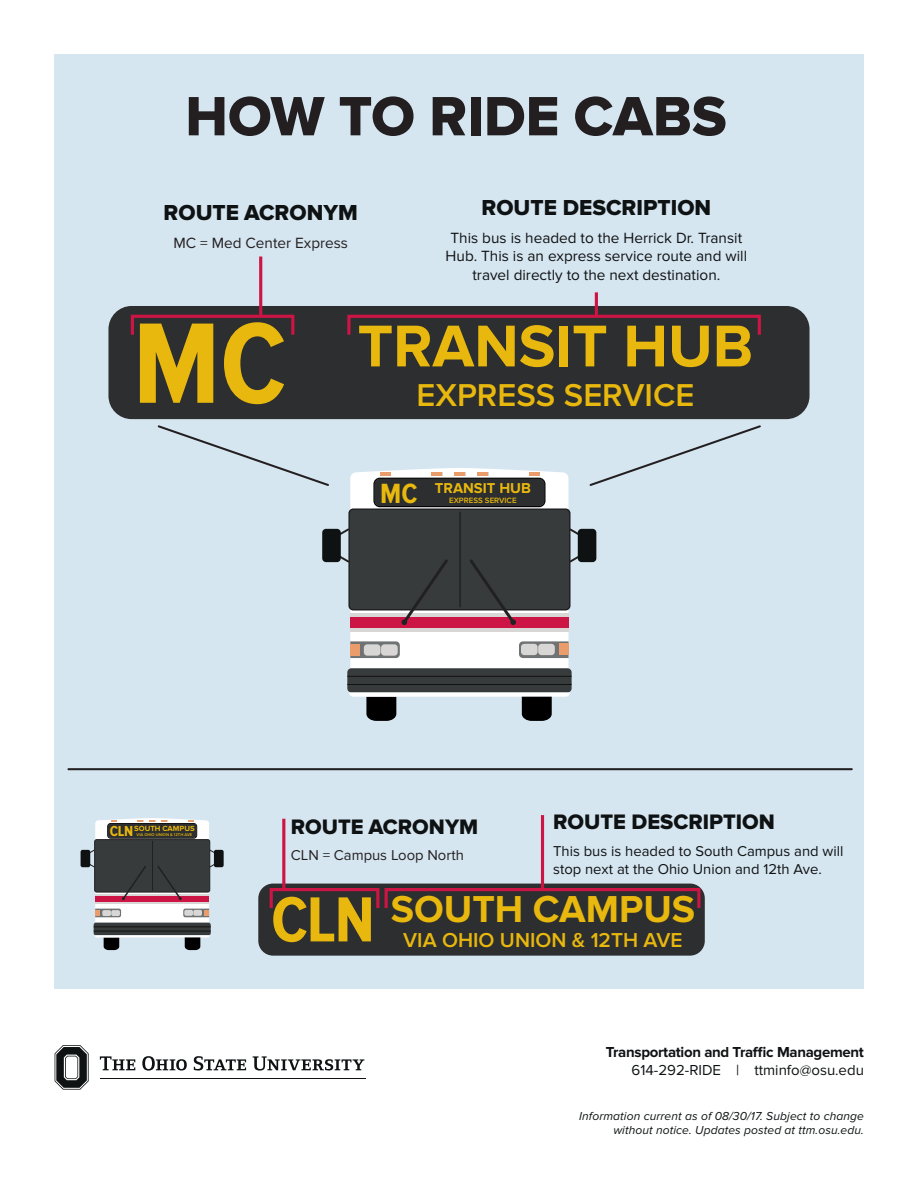
<style>
.page{position:relative;width:918px;height:1188px;background:#fff}
.page>*{position:absolute;margin:0;border:0;box-sizing:border-box;transform-origin:0 0}
.t1{font:700 118.8px "Proxima Nova Cond";color:#e8b80e}
.t2{font:700 66px "Proxima Nova Cond";color:#e8b80e}
.t3{font:700 61.05px "Proxima Nova";color:#e8b80e}
.t4{font:57.45px "Proxima Nova Extrabld";color:#231f20}
.t5{font:700 38.85px "Proxima Nova";color:#e8b80e}
.t6{font:600 32.85px "Proxima Nova";color:#e8b80e}
.t7{font:700 28.8px "Proxima Nova Cond";color:#e8b80e}
.t8{font:22.5px "Proxima Nova Extrabld";color:#0f1213}
.t9{font:21.75px "Proxima Nova Extrabld";color:#0f1213}
.t10{font:600 20.85px "Proxima Nova";color:#e8b80e}
.t11{font:15.3px/18.5px "Proxima Nova";color:#0f1213;text-align:center}
.t12{font:15.3px "Proxima Nova";color:#231f20}
.Header_2{font:700 15px "Proxima Nova";letter-spacing:-.02em;color:#0f1213}
.Body_Text{font:15px "Proxima Nova";color:#0f1213}
.t13{font:700 15px "Proxima Nova Cond";color:#e8b80e}
.t14{font:14.85px/17.7px "Proxima Nova";color:#0f1213}
.t15{font:14.85px "Proxima Nova";color:#231f20}
.t16{font:700 14.85px "Proxima Nova";color:#e8b80e}
.t17{font:italic 12px/13.5px "Proxima Nova";letter-spacing:.01em;color:#0f1213;text-align:right}
.t18{font:600 7.95px "Proxima Nova";color:#e8b80e}
.t19{font:700 7.8px "Proxima Nova";color:#e8b80e}
.t20{font:600 4.2px "Proxima Nova";color:#e8b80e}
</style>
<div class="page">
<div style="left:55px;top:54px;width:809px;height:934px;background:#d6e6f1"></div>
<div style="left:258px;top:884px;width:447px;height:72px;background:#2c2e2f;border-radius:15px"></div>
<div style="left:347px;top:668px;width:225px;height:24px;background:#383b3b;border-radius:4px"></div>
<hr style="left:347px;top:684px;width:225px;height:1px;background:#121212">
<hr style="left:347px;top:676px;width:225px;height:1px;background:#121212">
<svg style="left:349px;top:692px;width:221px;height:29px"></svg>
<hr style="left:100px;top:1078px;width:265px;height:1px;background:#0f1213">
<svg style="left:55px;top:1045px;width:34px;height:45px"></svg>
<svg style="left:100px;top:1056px;width:35px;height:14px"></svg>
<svg style="left:142px;top:1056px;width:45px;height:15px"></svg>
<svg style="left:194px;top:1056px;width:52px;height:15px"></svg>
<svg style="left:253px;top:1056px;width:111px;height:15px"></svg>
<div style="left:108px;top:306px;width:702px;height:113px;background:#2c2e2f;border-radius:23px"></div>
<div style="left:131px;top:315px;width:163px;height:21px;border:3px solid #cc1445"></div>
<div style="left:270px;top:888px;width:109px;height:22px;border:3px solid #cc1445"></div>
<svg style="left:157px;top:425px;width:604px;height:243px"></svg>
<hr style="left:259px;top:256px;width:3px;height:61px;background:#cc1445">
<hr style="left:595px;top:292px;width:3px;height:25px;background:#cc1445">
<div style="left:347px;top:315px;width:414px;height:21px;border:3px solid #cc1445"></div>
<div style="left:385px;top:888px;width:315px;height:22px;border:3px solid #cc1445"></div>
<hr style="left:282px;top:819px;width:3px;height:72px;background:#cc1445">
<hr style="left:541px;top:815px;width:3px;height:76px;background:#cc1445">
<svg style="left:94px;top:923px;width:117px;height:12px"></svg>
<hr style="left:94px;top:931px;width:117px;height:1px;background:#121212">
<hr style="left:94px;top:927px;width:117px;height:1px;background:#121212">
<svg style="left:95px;top:935px;width:115px;height:15px"></svg>
<svg style="left:83px;top:818px;width:139px;height:105px"></svg>
<div style="left:214px;top:850px;width:10px;height:17px;background:#0f1213;border-radius:2px"></div>
<div style="left:81px;top:850px;width:9px;height:17px;background:#0f1213;border-radius:2px"></div>
<hr style="left:68px;top:768px;width:784px;height:2px;background:#231f20">
<p class="t4" style="left:185px;top:83px;width:543px">HOW TO RIDE CABS</p>
<p class="t8" style="left:164px;top:199px;width:196px">ROUTE ACRONYM</p>
<p class="t12" style="left:173px;top:234px;width:176px">MC = Med Center Express</p>
<p class="t8" style="left:482px;top:195px;width:231px">ROUTE DESCRIPTION</p>
<p class="t11" style="left:446px;top:229px;width:303px">This bus is headed to the Herrick Dr. Transit<br>Hub. This is an express service route and will travel directly to the next destination.</p>
<p class="t1" style="left:133px;top:297px;width:155px">MC</p>
<p class="t3" style="left:358px;top:311px;width:397px">TRANSIT HUB</p>
<p class="t6" style="left:416px;top:376px;width:280px">EXPRESS SERVICE</p>
<p class="t7" style="left:380px;top:477px;width:39px">MC</p>
<p class="t16" style="left:435px;top:480px;width:98px">TRANSIT HUB</p>
<p class="t18" style="left:449px;top:496px;width:69px">EXPRESS SERVICE</p>
<p class="t13" style="left:110px;top:823px;width:25px">CLN</p>
<p class="t19" style="left:134px;top:824px;width:62px">SOUTH CAMPUS</p>
<p class="t20" style="left:137px;top:832px;width:57px">VIA OHIO UNION &amp; 12TH AVE</p>
<p class="t9" style="left:291px;top:814px;width:189px">ROUTE ACRONYM</p>
<p class="t15" style="left:291px;top:847px;width:175px">CLN = Campus Loop North</p>
<p class="t9" style="left:553px;top:809px;width:223px">ROUTE DESCRIPTION</p>
<p class="t14" style="left:553px;top:843px;width:292px">This bus is headed to South Campus and will stop next at the Ohio Union and 12th Ave.</p>
<p class="t2" style="left:271px;top:883px;width:105px">CLN</p>
<p class="t5" style="left:391px;top:887px;width:306px">SOUTH CAMPUS</p>
<p class="t10" style="left:403px;top:928px;width:281px">VIA OHIO UNION &amp; 12TH AVE</p>
<p class="Header_2" style="left:606px;top:1043px;width:260px">Transportation and Traffic Management</p>
<p class="Body_Text" style="left:632px;top:1061px;width:234px">614-292-RIDE | ttminfo@osu.edu</p>
<p class="t17" style="left:579px;top:1110px;width:286px">Information current as of 08/30/17. Subject to change without notice. Updates posted at ttm.osu.edu.</p>
</div>
